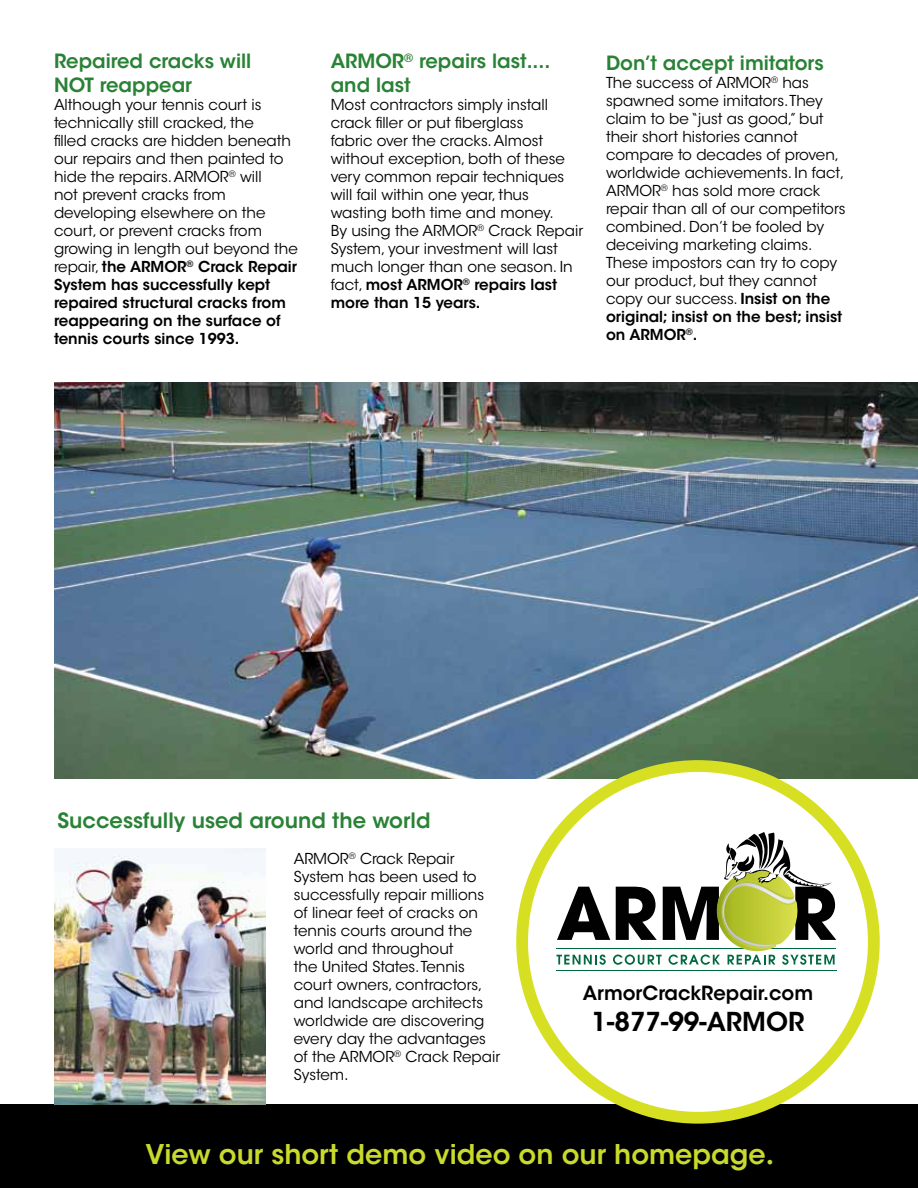
<style>
.page{position:relative;width:918px;height:1188px;background:#fff}
.page>*{position:absolute;margin:0;border:0;box-sizing:border-box;transform-origin:0 0}
.t1{font:600 27px "ITC Avant Garde Std";color:#c8da2b}
.t2{font:600 25.95px "ITC Avant Garde Std";color:#000}
.t3{font:600 21px "ITC Avant Garde Std";color:#298235}
.t4{font:600 19.5px/23.4px "ITC Avant Garde Std";color:#298235}
.t5{font:600 19.5px "ITC Avant Garde Std";color:#000}
.t6{font:15px/18px "ITC Avant Garde Std";color:#000}
.s1{font-weight:600}
.s2{font-size:15.75px}
.s3{font-family:"Century Gothic";font-weight:700;font-size:30px}
</style>
<div class="page">
<div style="left:0;top:1105px;width:918px;height:83px;background:#000"></div>
<img style="left:54px;top:382px;width:864px;height:397px">
<img style="left:54px;top:848px;width:212px;height:257px">
<div style="left:522px;top:766px;width:352px;height:352px;background:#fff;border-radius:50%"></div>
<div style="left:516px;top:760px;width:364px;height:364px;border:12px solid #d7df23;border-radius:50%"></div>
<hr style="left:556px;top:970px;width:281px;height:1px;background:#006940">
<hr style="left:556px;top:949px;width:280px;height:1px;background:#006940">
<svg style="left:557px;top:832px;width:279px;height:133px"></svg>
<h3 class="t4" style="left:54px;top:50px;width:199px">Repaired cracks will<br>NOT reappear</h3>
<p class="t6" style="left:54px;top:96px;width:245px">Although your tennis court is technically still cracked, the<br>filled cracks are hidden beneath our r epairs and then painted to hide the repairs. ARMOR<sup>®</sup> will<br>not prevent cracks from developing elsewhere on the court, or prevent cracks from growing in length out beyond the repair, <span class="s1">the ARMOR</span><sup>®</sup> <span class="s1">Crack Repair<br>System has successfully kept repaired structural cracks from reappearing on the surface of tennis courts since 1993.</span></p>
<h3 class="t4" style="left:331px;top:49px;width:221px;line-height:24px">ARMOR<sup>®</sup> repairs last.... and last</h3>
<p class="t6" style="left:331px;top:96px;width:254px">Most contractors simply install crack filler or put fiberglass<br>fabric over the cracks. Almost without exception, both of these very common repair techniques will fail within one year, thus wasting both time and money.<br>By using the ARMOR<sup>®</sup> Crack Repair<br>System, your investment will last much longer than one season. In fact, <span class="s1">most ARMOR</span><sup>®</sup> <span class="s1">repairs last more than 15 years.</span></p>
<h3 class="t4" style="left:606px;top:51px;width:219px">Don’t accept imitators</h3>
<p class="t6" style="left:606px;top:74px;width:241px">The success of ARMOR<sup>®</sup> has spawned some imitators. They claim to be “just as good,” but their short histories cannot compare to decades of proven, worldwide achievements. In fact,<br>ARMOR<sup>®</sup> has sold more crack repair than all of our competitors combined. Don’t be fooled by deceiving marketing claims.<br>These impostors can try to copy our product, but they cannot copy our success. <span class="s1">Insist on the original; insist on the best; insist on ARMOR</span><sup>®</sup><span class="s1">.</span></p>
<h3 class="t3" style="left:58px;top:807px;width:375px">Successfully used around the world</h3>
<p class="t6" style="left:294px;top:850px;width:208px">ARMOR<sup>®</sup> Crack Repair<br>System has been used to successfully repair millions of linear feet of cracks on tennis courts around the world and throughout<br>the United States. Tennis court owners, contractors, and landscape architects worldwide are discovering every day the advantages of the ARMOR<sup>®</sup> Crack Repair<br>System<span class="s2">.</span></p>
<h3 class="t5" style="left:583px;top:981px;width:232px">ArmorCrackRepair.com</h3>
<h2 class="t2" style="left:592px;top:1005px;width:214px">1-877-99-ARMOR</h2>
<h1 class="t1" style="left:145px;top:1137px;width:630px">View our short demo video on our homepage<span class="s3">.</span></h1>
</div>
